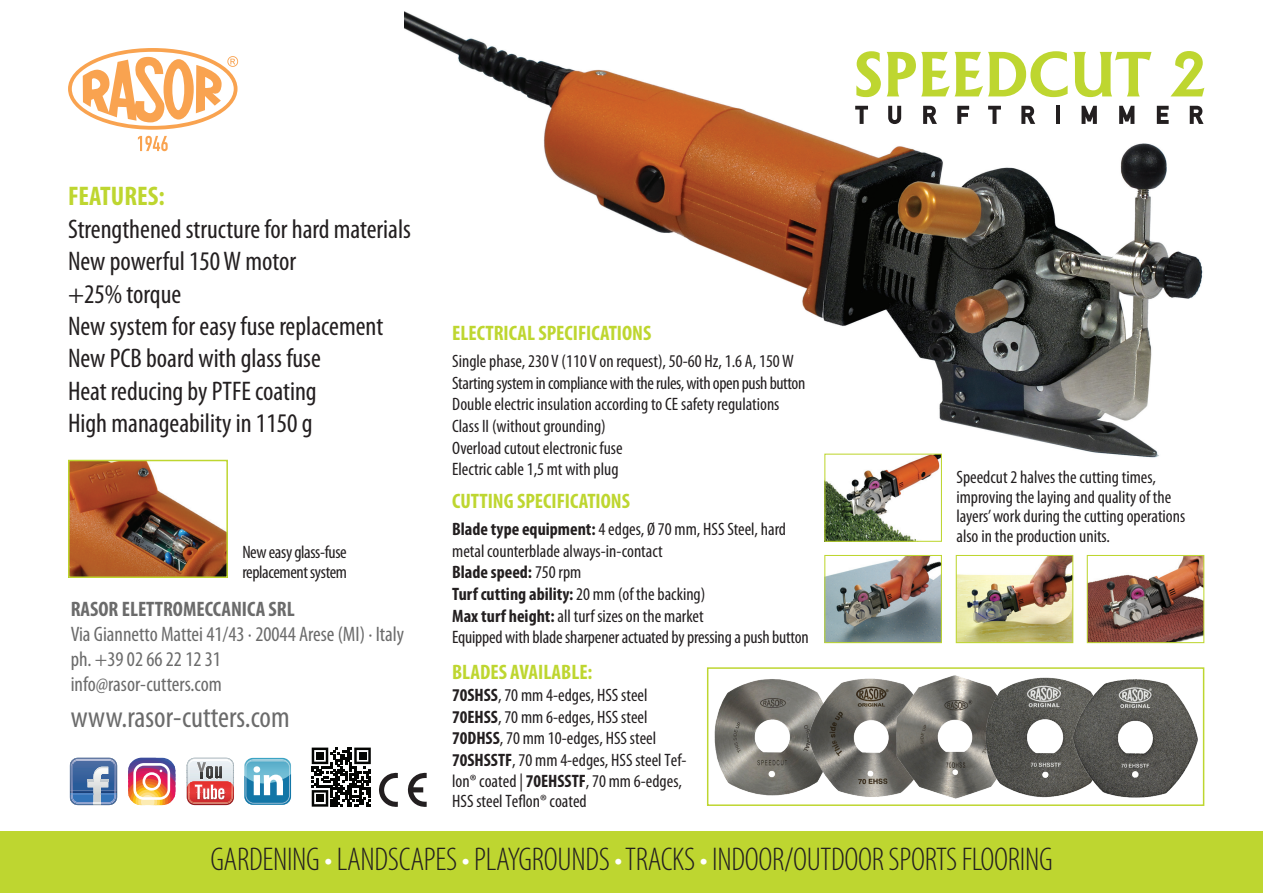
<style>
.page{position:relative;width:1263px;height:893px;background:#fff}
.page>*{position:absolute;margin:0;border:0;box-sizing:border-box;transform-origin:0 0}
.t1{font:300 condensed 33px "Myriad Pro";letter-spacing:-.01em;color:#231f20}
.t2{font:condensed 30px "Myriad Pro";color:#6b6b6b}
.t3{font:condensed 27px/32.4px "Myriad Pro";color:#231f20}
.t4{font:700 condensed 27px "Myriad Pro";color:#bed630}
.t5{font:condensed 21px/25.2px "Myriad Pro";color:#6b6b6b}
.t6{font:700 condensed 21px "Myriad Pro";color:#bed630}
.t7{font:700 condensed 21px "Myriad Pro";color:#6b6b6b}
.t8{font:condensed 18px/21.6px "Myriad Pro";color:#231f20}
.t9{font:condensed 18px/19.5px "Myriad Pro";letter-spacing:-.02em;color:#231f20}
.s1{font-weight:700}
.s2{color:#fff}
</style>
<div class="page">
<img style="left:404px;top:11px;width:801px;height:447px">
<svg style="left:856px;top:51px;width:25px;height:46px"></svg>
<svg style="left:887px;top:51px;width:180px;height:46px"></svg>
<svg style="left:1073px;top:52px;width:78px;height:45px"></svg>
<svg style="left:1170px;top:51px;width:34px;height:45px"></svg>
<svg style="left:855px;top:106px;width:13px;height:18px"></svg>
<svg style="left:888px;top:106px;width:13px;height:18px"></svg>
<svg style="left:923px;top:106px;width:14px;height:18px"></svg>
<svg style="left:957px;top:106px;width:12px;height:18px"></svg>
<svg style="left:988px;top:106px;width:13px;height:18px"></svg>
<svg style="left:1021px;top:106px;width:14px;height:18px"></svg>
<svg style="left:1055px;top:106px;width:4px;height:18px"></svg>
<svg style="left:1081px;top:106px;width:16px;height:18px"></svg>
<svg style="left:1119px;top:106px;width:15px;height:18px"></svg>
<svg style="left:1157px;top:106px;width:12px;height:18px"></svg>
<svg style="left:1190px;top:106px;width:13px;height:18px"></svg>
<div style="left:707px;top:667px;width:497px;height:139px;background:#fff;border:2px solid #bed630"></div>
<img style="left:712px;top:667px;width:87px;height:129px">
<img style="left:799px;top:667px;width:147px;height:139px">
<img style="left:879px;top:667px;width:89px;height:132px">
<img style="left:968px;top:667px;width:140px;height:137px">
<img style="left:1063px;top:667px;width:138px;height:136px">
<div style="left:0;top:831px;width:1263px;height:62px;background:#bed630"></div>
<img style="left:1089px;top:557px;width:113px;height:84px">
<div style="left:1087px;top:555px;width:117px;height:88px;border:1px solid #bed630"></div>
<img style="left:826px;top:456px;width:114px;height:84px">
<div style="left:824px;top:454px;width:118px;height:88px;border:1px solid #bed630"></div>
<img style="left:958px;top:557px;width:113px;height:84px">
<div style="left:956px;top:555px;width:117px;height:88px;border:1px solid #bed630"></div>
<img style="left:826px;top:557px;width:114px;height:84px">
<div style="left:824px;top:555px;width:118px;height:88px;border:1px solid #bed630"></div>
<img style="left:71px;top:463px;width:154px;height:112px">
<div style="left:68px;top:460px;width:160px;height:118px;border:2px solid #bed630"></div>
<svg style="left:138px;top:136px;width:30px;height:15px"></svg>
<svg style="left:68px;top:48px;width:170px;height:82px"></svg>
<svg style="left:311px;top:747px;width:60px;height:60px"></svg>
<svg style="left:312px;top:748px;width:59px;height:59px"></svg>
<div style="left:316px;top:752px;width:8px;height:7px;background:#040503"></div>
<div style="left:359px;top:752px;width:7px;height:7px;background:#040503"></div>
<div style="left:316px;top:795px;width:8px;height:7px;background:#040503"></div>
<svg style="left:379px;top:772px;width:19px;height:35px"></svg>
<svg style="left:407px;top:772px;width:20px;height:35px"></svg>
<svg style="left:187px;top:758px;width:47px;height:47px"></svg>
<svg style="left:70px;top:758px;width:47px;height:47px"></svg>
<img style="left:71px;top:759px;width:45px;height:8px">
<svg style="left:244px;top:758px;width:47px;height:47px"></svg>
<svg style="left:128px;top:758px;width:47px;height:47px"></svg>
<h3 class="t4" style="left:68px;top:180px;width:98px">FEATURES:</h3>
<h3 class="t3" style="left:68px;top:212px;width:345px">Strengthened structure for hard materials<br>New powerful 150 W motor<br>+25% torque<br>New system for easy fuse replacement<br>New PCB board with glass fuse<br>Heat reducing by PTFE coating<br>High manageability in 1150 g</h3>
<p class="t9" style="left:242px;top:543px;width:106px">New easy glass-fuse replacement system</p>
<p class="t7" style="left:71px;top:596px;width:226px">RASOR ELETTROMECCANICA SRL</p>
<p class="t5" style="left:71px;top:621px;width:335px">Via Giannetto Mattei 41/43 ∙ 20044 Arese (MI) ∙ Italy ph. +39 02 66 22 12 31<br>info@rasor-cutters.com</p>
<h2 class="t2" style="left:71px;top:699px;width:220px">www.rasor-cutters.com</h2>
<p class="t6" style="left:452px;top:320px;width:201px">ELECTRICAL SPECIFICATIONS</p>
<p class="t8" style="left:452px;top:350px;width:355px">Single phase, 230 V (110 V on request), 50-60 Hz, 1.6 A, 150 W Starting system in compliance with the rules, with open push button Double electric insulation according to CE safety regulations Class II (without grounding)<br>Overload cutout electronic fuse<br>Electric cable 1,5 mt with plug</p>
<p class="t6" style="left:452px;top:488px;width:179px">CUTTING SPECIFICATIONS</p>
<p class="t8" style="left:452px;top:518px;width:358px"><span class="s1">Blade type equipment:</span> 4 edges, Ø 70 mm, HSS Steel, hard metal counterblade always-in-contact<br><span class="s1">Blade speed:</span> 750 rpm<br><span class="s1">Turf cutting ability:</span> 20 mm (of the backing)<br><span class="s1">Max turf height:</span> all turf sizes on the market<br>Equipped with blade sharpener actuated by pressing a push button</p>
<p class="t6" style="left:452px;top:659px;width:142px">BLADES AVAILABLE:</p>
<p class="t8" style="left:452px;top:684px;width:236px"><span class="s1">70SHSS</span>, 70 mm 4-edges, HSS steel <span class="s1">70EHSS</span>, 70 mm 6-edges, HSS steel <span class="s1">70DHSS</span>, 70 mm 10-edges, HSS steel <span class="s1">70SHSSTF</span>, 70 mm 4-edges, HSS steel Tef&shy;lon® coated | <span class="s1">70EHSSTF</span>, 70 mm 6-edges,</p>
<p class="t8" style="left:452px;top:790px;width:136px">HSS steel Teflon® coated</p>
<p class="t8" style="left:956px;top:467px;width:230px;line-height:19.5px">Speedcut 2 halves the cutting times, improving the laying and quality of the layers’ work during the cutting operations also in the production units.</p>
<h1 class="t1" style="left:210px;top:839px;width:844px">GARDENING <span class="s2">•</span> LANDSCAPES <span class="s2">•</span> PLAYGROUNDS <span class="s2">•</span> TRACKS <span class="s2">•</span> INDOOR/OUTDOORSPORTSFLOORING</h1>
</div>
